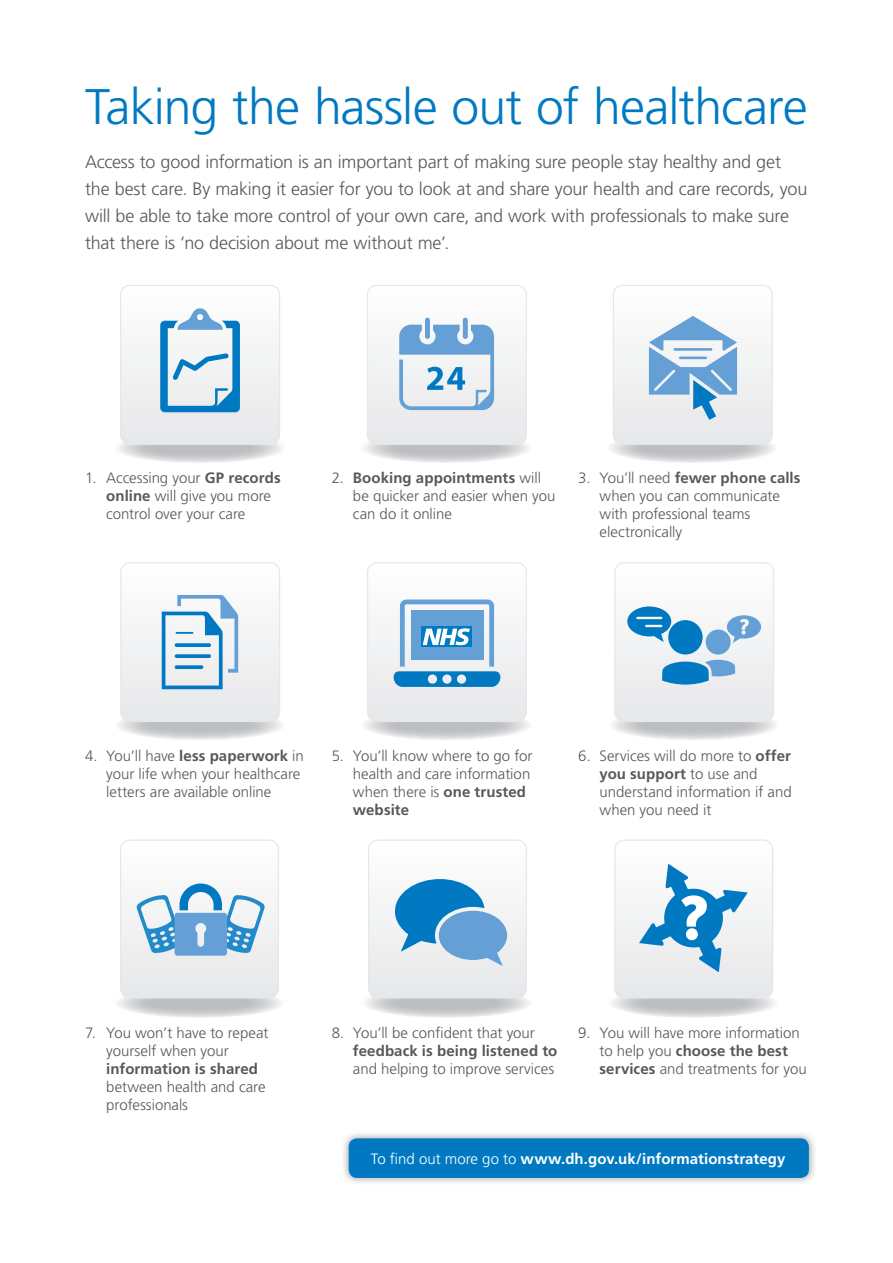
<style>
.page{position:relative;width:893px;height:1263px;background:#fff}
.page>*{position:absolute;margin:0;border:0;box-sizing:border-box;transform-origin:0 0}
.t1{font:300 49.95px "Frutiger";letter-spacing:-.015em;color:#0079c2}
.t2{font:300 18px/27px "Frutiger";letter-spacing:-.01em;color:#57585a}
.t3{font:300 15px/18px "Frutiger";letter-spacing:-.005em;color:#57585a}
.t4{font:700 15px "Frutiger";letter-spacing:.005em;color:#fff}
.t5{font:700 15px "Frutiger";letter-spacing:.005em;color:#57585a}
.s1{font-weight:700}
.s2{font-weight:300}
</style>
<div class="page">
<img style="left:343px;top:1133px;width:472px;height:50px">
<div style="left:349px;top:1138px;width:460px;height:40px;background:#0079c2;border-radius:9px"></div>
<svg style="left:367px;top:285px;width:160px;height:160px"></svg>
<div style="left:425px;top:318px;width:5px;height:21px;background:#64a0d5;border-radius:3px"></div>
<div style="left:463px;top:318px;width:5px;height:21px;background:#64a0d5;border-radius:3px"></div>
<svg style="left:613px;top:285px;width:160px;height:160px"></svg>
<hr style="left:674px;top:348px;width:38px;height:3px;background:#64a0d5">
<hr style="left:679px;top:357px;width:28px;height:2px;background:#64a0d5">
<svg style="left:120px;top:285px;width:160px;height:160px"></svg>
<svg style="left:120px;top:562px;width:160px;height:160px"></svg>
<svg style="left:175px;top:643px;width:36px;height:4px"></svg>
<svg style="left:175px;top:654px;width:36px;height:4px"></svg>
<svg style="left:175px;top:665px;width:28px;height:4px"></svg>
<svg style="left:614px;top:562px;width:160px;height:160px"></svg>
<svg style="left:367px;top:562px;width:160px;height:160px"></svg>
<svg style="left:614px;top:839px;width:159px;height:159px"></svg>
<svg style="left:368px;top:839px;width:159px;height:159px"></svg>
<svg style="left:120px;top:839px;width:159px;height:159px"></svg>
<h1 class="t1" style="left:85px;top:79px;width:724px">Taking the hassle out of healthcare</h1>
<p class="t2" style="left:85px;top:149px;width:724px">Access to good information is an important part of making sure people stay healthy and get the best care. By making it easier for you to look at and share your health and care records, you will be able to take more control of your own care, and work with professionals to make sure that there is ‘no decision about me without me’.</p>
<p class="t3" style="left:106px;top:469px;width:176px;text-indent:-21px">1. Accessing your <span class="s1">GP records online</span> will give you more control over your care</p>
<p class="t3" style="left:353px;top:469px;width:204px;text-indent:-21px">2. <span class="s1">Booking appointments</span> will be quicker and easier when you can do it online</p>
<p class="t3" style="left:600px;top:469px;width:202px;text-indent:-21px">3. You’ll need <span class="s1">fewer phone calls </span>when you can communicate with professional teams electronically</p>
<p class="t3" style="left:106px;top:746px;width:199px;text-indent:-21px">4. You’ll have <span class="s1">less paperwork</span> in your life when your healthcare letters are available online</p>
<p class="t3" style="left:353px;top:746px;width:181px;text-indent:-21px">5. You’ll know where to go for health and care information when there is <span class="s1">one trusted website</span></p>
<p class="t3" style="left:600px;top:746px;width:194px;text-indent:-21px">6. Services will do more to <span class="s1">offer you support</span> to use and understand information if and when you need it</p>
<p class="t3" style="left:106px;top:1024px;width:164px;text-indent:-21px">7. You won’t have to repeat yourself when your</p>
<p class="t5" style="left:106px;top:1060px;width:153px">information is shared</p>
<p class="t3" style="left:106px;top:1078px;width:161px">between health and care professionals</p>
<p class="t3" style="left:332px;top:1024px;width:205px">8. You’ll be confident that your</p>
<p class="t5" style="left:353px;top:1042px;width:206px">feedback is being listened to</p>
<p class="t3" style="left:353px;top:1060px;width:203px">and helping to improve services</p>
<p class="t3" style="left:600px;top:1024px;width:209px;text-indent:-21px">9. You will have more information to help you <span class="s1">choose the best services</span> and treatments for you</p>
<p class="t4" style="left:371px;top:1150px;width:416px"><span class="s2">To find out more go to</span> www.dh.gov.uk/informationstrategy</p>
</div>
